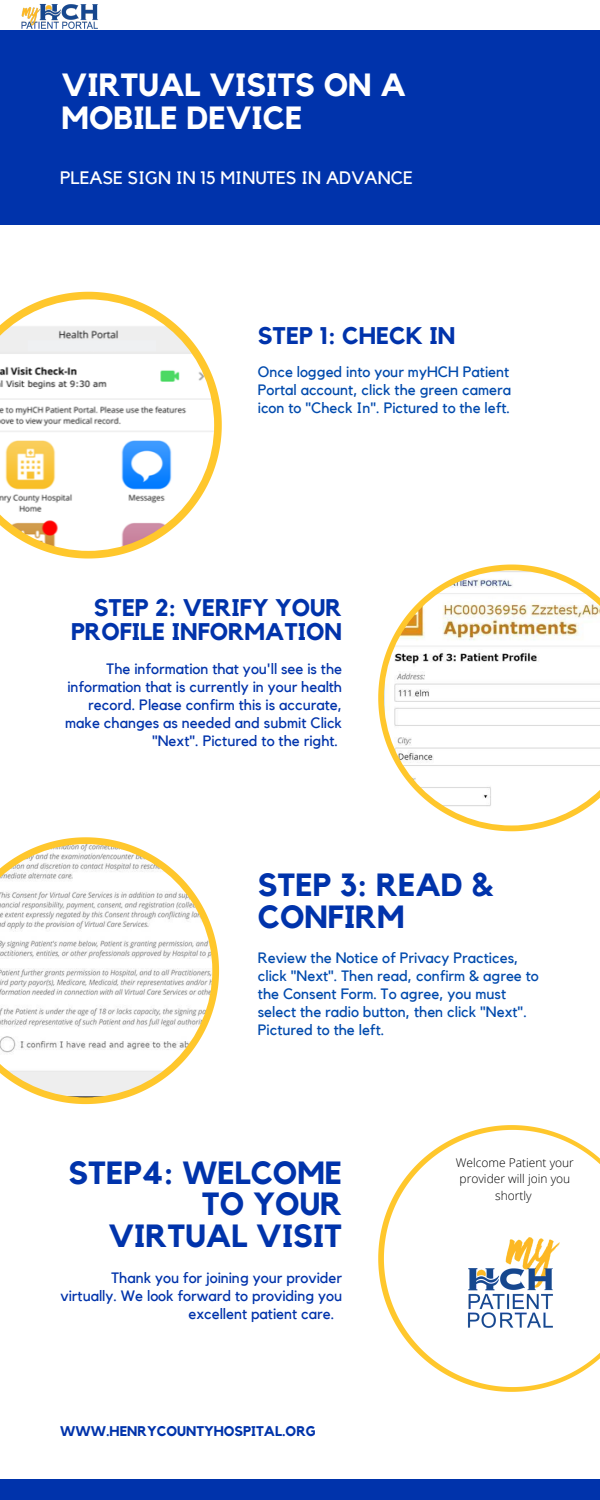
<style>
.page{position:relative;width:600px;height:1500px;background:#fff}
.page>*{position:absolute;margin:0;border:0;box-sizing:border-box;transform-origin:0 0}
.t1{font:700 32px/31.5px "Kollektif";color:#0033ab}
.t2{font:700 32px/33px "Kollektif";color:#fff}
.t3{font:700 24px/24px "Kollektif";color:#0033ab;text-align:right}
.t4{font:18px "Kollektif";color:#fff}
.t5{font:15px/18px "Kollektif";color:#0033ab;text-align:right}
.t6{font:15px/18px "Kollektif";color:#004aad}
.t7{font:700 14px "Kollektif";color:#0033ab}
.t8{font:300 12px/16.5px "Open Sans";color:#000;text-align:center}
</style>
<div class="page">
<div style="left:0;top:30px;width:600px;height:195px;background:#0033ab"></div>
<div style="left:0;top:1479px;width:600px;height:21px;background:#0033ab"></div>
<svg style="left:44px;top:292px;width:178px;height:267px"></svg>
<img style="left:0;top:299px;width:214px;height:252px">
<svg style="left:378px;top:565px;width:171px;height:266px"></svg>
<img style="left:384px;top:570px;width:216px;height:256px">
<svg style="left:43px;top:837px;width:176px;height:267px"></svg>
<img style="left:0;top:844px;width:212px;height:253px">
<img style="left:21px;top:4px;width:77px;height:25px">
<svg style="left:28px;top:340px;width:128px;height:11px"></svg>
<svg style="left:378px;top:1125px;width:169px;height:267px"></svg>
<svg style="left:384px;top:1130px;width:216px;height:257px"></svg>
<img style="left:460px;top:1232px;width:101px;height:101px">
<h1 class="t2" style="left:62px;top:70px;width:346px">VIRTUAL VISITS ON A<br>MOBILE DEVICE</h1>
<p class="t4" style="left:60px;top:169px;width:355px">PLEASE SIGN IN 15 MINUTES IN ADVANCE</p>
<h2 class="t3" style="left:258px;top:324px;width:199px">STEP 1: CHECK IN</h2>
<p class="t6" style="left:258px;top:363px;width:255px;text-align:justify">Once logged into your myHCH Patient Portal account, click the green camera icon to "Check In". Pictured to the left.</p>
<h2 class="t3" style="left:71px;top:597px;width:272px">STEP 2: VERIFY YOUR<br>PROFILE INFORMATION</h2>
<p class="t5" style="left:65px;top:660px;width:278px">The information that you'll see is the information that is currently in your health record. Please confirm this is accurate, make changes as needed and submit Click "Next". Pictured to the right.</p>
<h1 class="t1" style="left:258px;top:870px;width:238px">STEP 3: READ &amp;<br>CONFIRM</h1>
<p class="t6" style="left:258px;top:950px;width:283px">Review the Notice of Privacy Practices, click "Next". Then read, confirm &amp; agree to the Consent Form. To agree, you must select the radio button, then click "Next".<br>Pictured to the left.</p>
<h1 class="t1" style="left:69px;top:1158px;width:275px;text-align:right">STEP4: WELCOME<br>TO YOUR<br>VIRTUAL VISIT</h1>
<p class="t5" style="left:111px;top:1269px;width:232px">Thank you for joining your provider</p>
<p class="t5" style="left:61px;top:1287px;width:283px">virtually. We look forward to providing you</p>
<p class="t5" style="left:188px;top:1305px;width:147px">excellent patient care.</p>
<p class="t7" style="left:60px;top:1425px;width:257px">WWW.HENRYCOUNTYHOSPITAL.ORG</p>
<p class="t8" style="left:456px;top:1154px;width:120px">Welcome Patient your provider will join you shortly</p>
</div>
